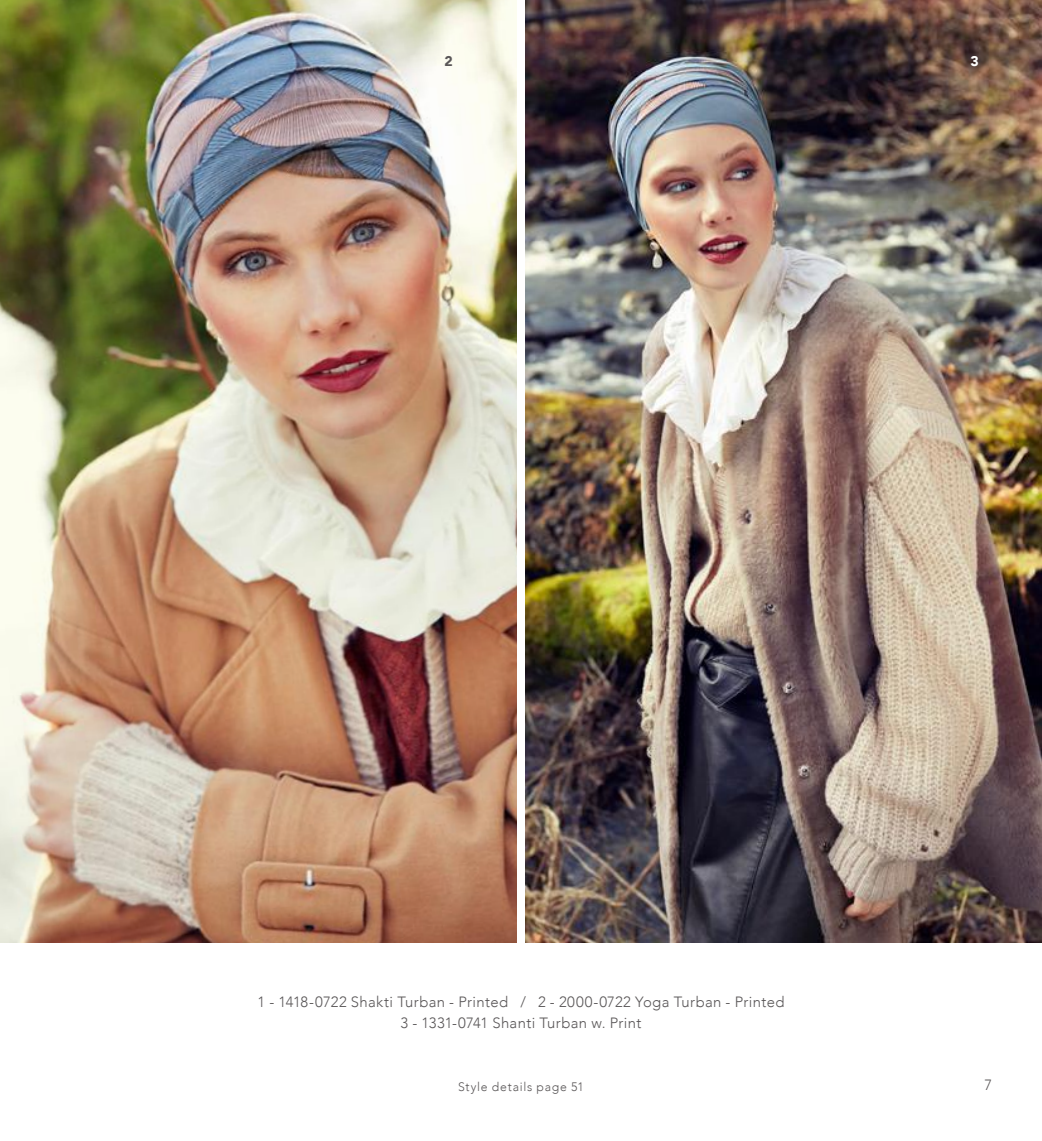
<style>
.page{position:relative;width:1042px;height:1141px;background:#fff}
.page>*{position:absolute;margin:0;border:0;box-sizing:border-box;transform-origin:0 0}
.t1{font:300 14.88px/21px "Avenir";letter-spacing:.025em;color:#5a5758;text-align:center}
.t2{font:900 14px "Avenir";color:#5a5758}
.t3{font:900 14px "Avenir";color:#fff}
.t4{font:300 12.25px "Avenir";letter-spacing:.06em;color:#5a5758}
</style>
<div class="page">
<img style="left:526px;top:0;width:516px;height:943px">
<img style="left:0;top:0;width:516px;height:943px">
<p class="t2" style="left:444px;top:49px;width:10px">2</p>
<p class="t3" style="left:970px;top:49px;width:10px">3</p>
<p class="t1" style="left:257px;top:991px;width:528px">1 - 1418-0722 Shakti Turban - Printed / 2 - 2000-0722 Yoga Turban - Printed<br>3 - 1331-0741 Shanti Turban w. Print</p>
<p class="t4" style="left:458px;top:1080px;width:127px">Style details page 51</p>
<p class="t1" style="left:984px;top:1074px;width:9px">7</p>
</div>
